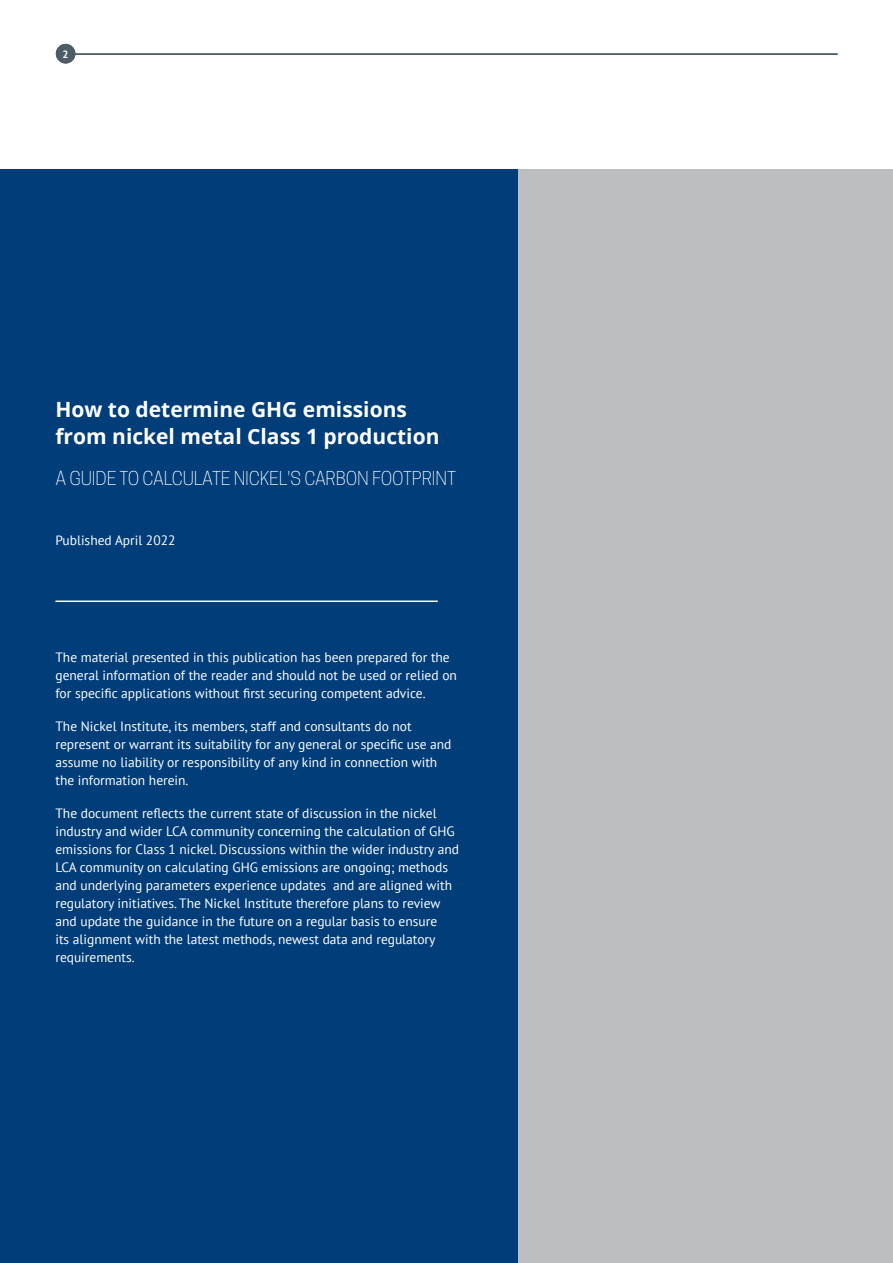
<style>
.page{position:relative;width:893px;height:1263px;background:#fff}
.page>*{position:absolute;margin:0;border:0;box-sizing:border-box;transform-origin:0 0}
.t1{font:700 21px/27px "Open Sans";color:#fff}
.t2{font:300 18px "Cooper Hewitt";letter-spacing:-.01em;color:#fff}
.t3{font:13.5px/18px "PT Sans";color:#fff}
.t4{font:10.5px "Open Sans";color:#fff}
</style>
<div class="page">
<hr style="left:66px;top:53px;width:771px;height:2px;background:#4d5d67">
<div style="left:56px;top:44px;width:19px;height:19px;background:#4d5d67;border-radius:50%"></div>
<div style="left:376px;top:170px;width:517px;height:1093px;background:#bcbec0"></div>
<div style="left:0;top:170px;width:517px;height:1093px;background:#003d79"></div>
<hr style="left:55px;top:600px;width:383px;height:2px;background:#fff">
<p class="t4" style="left:63px;top:47px;width:8px">2</p>
<h1 class="t1" style="left:55px;top:396px;width:386px">How to determine GHG emissions from nickel metal Class 1 production</h1>
<h2 class="t2" style="left:55px;top:468px;width:402px">A GUIDE TO CALCULATE NICKEL'S CARBON FOOTPRINT</h2>
<p class="t3" style="left:55px;top:531px;width:121px">Published April 2022</p>
<p class="t3" style="left:55px;top:648px;width:403px">The material presented in this publication has been prepared for the general information of the reader and should not be used or relied on for specific applications without first securing competent advice.</p>
<p class="t3" style="left:55px;top:717px;width:398px">The Nickel Institute, its members, staff and consultants do not represent or warrant its suitability for any general or specific use and assume no liability or responsibility of any kind in connection with the information herein.</p>
<p class="t3" style="left:55px;top:804px;width:405px">The document reflects the current state of discussion in the nickel industry and wider LCA community concerning the calculation of GHG emissions for Class 1 nickel. Discussions within the wider industry and LCA community on calculating GHG emissions are ongoing; methods and underlying parameters experience updates and are aligned with regulatory initiatives. The Nickel Institute therefore plans to review and update the guidance in the future on a regular basis to ensure<br>its alignment with the latest methods, newest data and regulatory requirements.</p>
</div>
